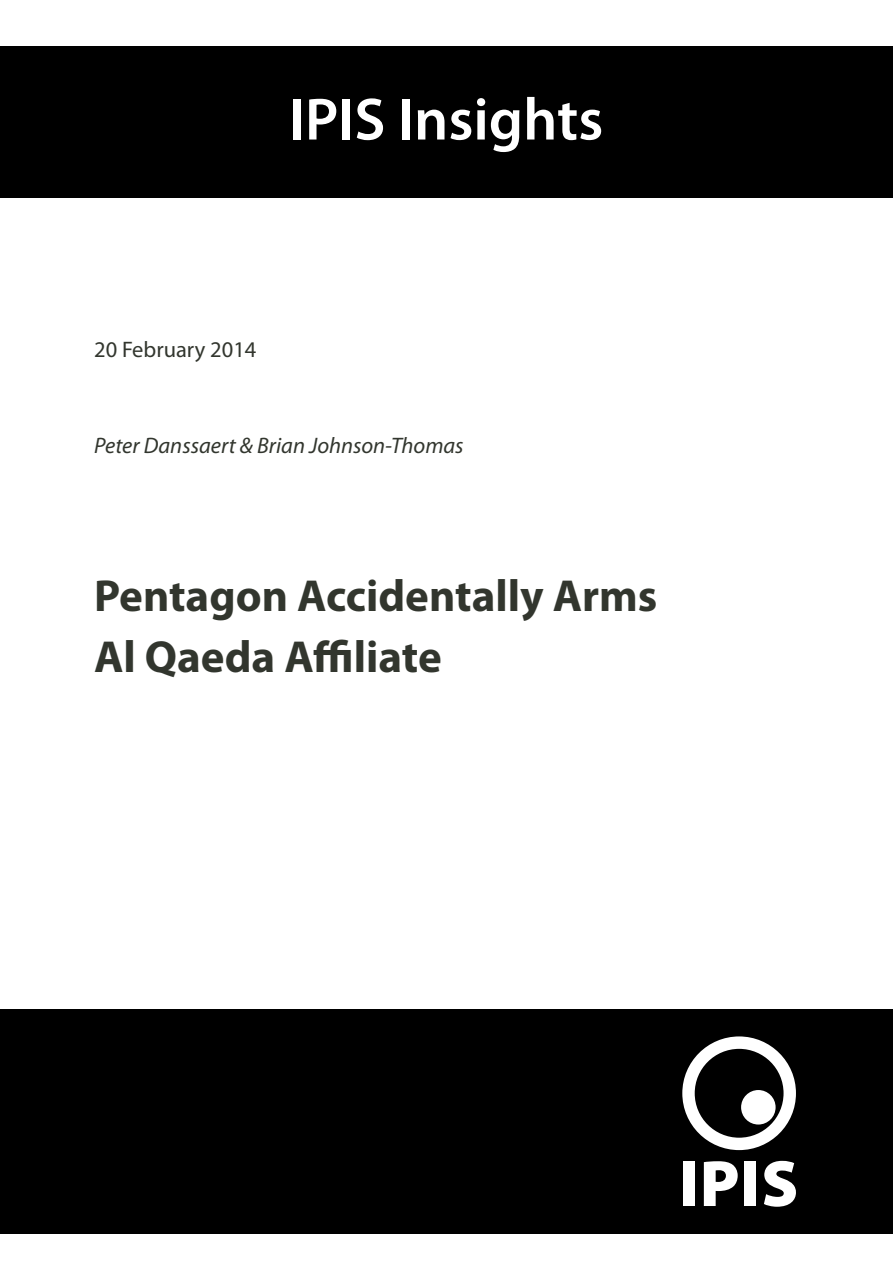
<style>
.page{position:relative;width:893px;height:1263px;background:#fff}
.page>*{position:absolute;margin:0;border:0;box-sizing:border-box;transform-origin:0 0}
.t1{font:600 60px "Myriad Pro";color:#fff}
.t2{font:700 45px/61.5px "Myriad Pro";color:#32362e}
.t3{font:italic 22.5px "Myriad Pro";color:#32362e}
.t4{font:22.5px "Myriad Pro";color:#32362e}
</style>
<div class="page">
<div style="left:0;top:46px;width:893px;height:152px;background:#000"></div>
<div style="left:0;top:1009px;width:893px;height:224px;background:#000"></div>
<div style="left:683px;top:1161px;width:12px;height:45px;background:#fff"></div>
<svg style="left:704px;top:1161px;width:34px;height:45px"></svg>
<div style="left:744px;top:1161px;width:12px;height:45px;background:#fff"></div>
<svg style="left:764px;top:1161px;width:32px;height:46px"></svg>
<svg style="left:682px;top:1036px;width:114px;height:114px"></svg>
<h1 class="t1" style="left:289px;top:81px;width:316px">IPIS Insights</h1>
<p class="t4" style="left:94px;top:336px;width:164px">20 February 2014</p>
<p class="t3" style="left:94px;top:432px;width:371px">Peter Danssaert &amp; Brian Johnson-Thomas</p>
<p class="t2" style="left:94px;top:563px;width:565px">Pentagon Accidentally Arms<br>Al Qaeda Affiliate</p>
</div>
